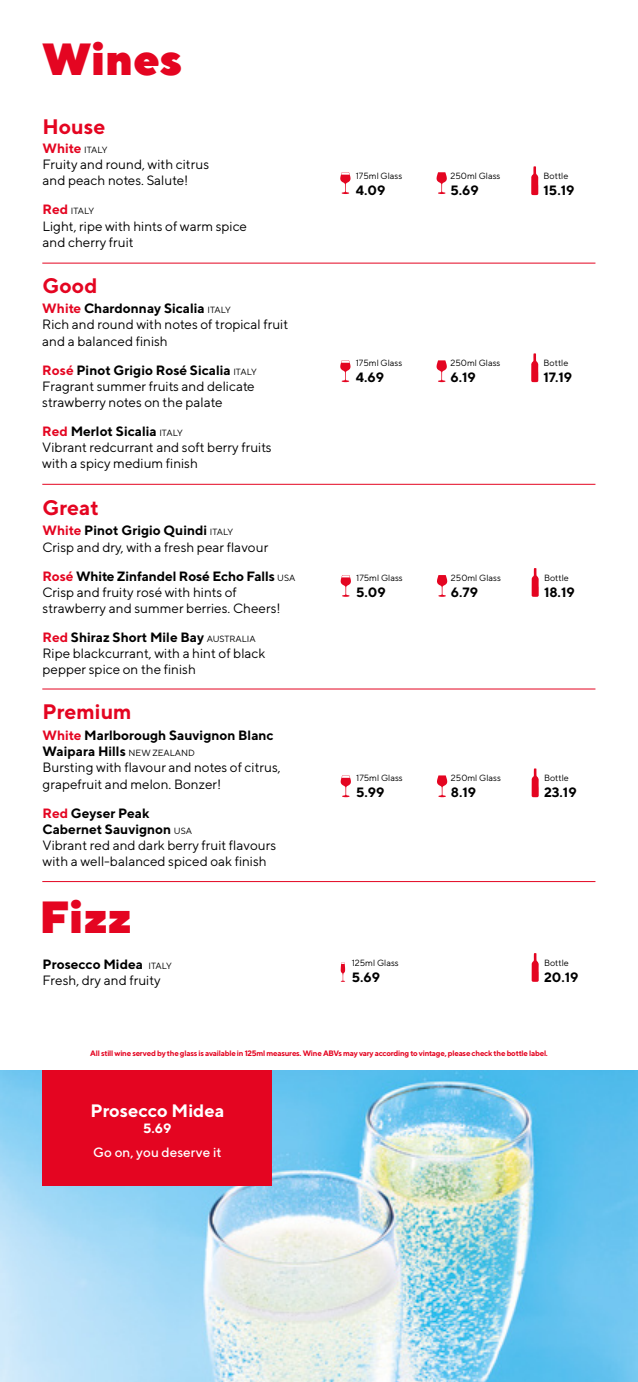
<style>
.page{position:relative;width:638px;height:1382px;background:#fff}
.page>*{position:absolute;margin:0;border:0;box-sizing:border-box;transform-origin:0 0}
.t1{font:900 45px "TT Norms";color:#e40521}
.t2{font:700 21px "TT Norms";color:#e40521}
.t3{font:700 18px "TT Norms";color:#fff}
.t4{font:13.5px/16.2px "TT Norms";color:#000}
.t5{font:700 13.5px "TT Norms";color:#000}
.t6{font:500 13.5px "TT Norms";color:#fff}
.t7{font:700 13.5px "TT Norms";color:#fff}
.t8{font:9px "TT Norms";color:#000}
.t9{font:700 7.8px "TT Norms";letter-spacing:-.03em;color:#e40521}
.s1{font-weight:700;color:#e40521}
.s2{font-size:9px}
.s3{font-weight:700;font-size:13.5px;color:#e40521}
.s4{font-weight:700}
</style>
<div class="page">
<img style="left:0;top:1070px;width:638px;height:312px">
<svg style="left:531px;top:568px;width:8px;height:29px"></svg>
<svg style="left:341px;top:575px;width:10px;height:22px"></svg>
<svg style="left:437px;top:575px;width:10px;height:22px"></svg>
<svg style="left:531px;top:768px;width:8px;height:29px"></svg>
<svg style="left:341px;top:775px;width:10px;height:22px"></svg>
<svg style="left:437px;top:775px;width:10px;height:22px"></svg>
<svg style="left:531px;top:166px;width:7px;height:29px"></svg>
<svg style="left:531px;top:353px;width:7px;height:29px"></svg>
<svg style="left:340px;top:360px;width:10px;height:22px"></svg>
<svg style="left:436px;top:360px;width:11px;height:22px"></svg>
<svg style="left:531px;top:953px;width:8px;height:29px"></svg>
<svg style="left:340px;top:962px;width:5px;height:20px"></svg>
<hr style="left:42px;top:263px;width:553px;height:1px;background:#e40521">
<hr style="left:42px;top:484px;width:553px;height:1px;background:#e40521">
<hr style="left:42px;top:689px;width:553px;height:1px;background:#e40521">
<hr style="left:42px;top:881px;width:553px;height:1px;background:#e40521">
<div style="left:43px;top:1070px;width:229px;height:116px;background:#e40521"></div>
<svg style="left:340px;top:172px;width:10px;height:22px"></svg>
<svg style="left:436px;top:172px;width:11px;height:22px"></svg>
<h1 class="t1" style="left:43px;top:30px;width:141px">Wines</h1>
<h2 class="t2" style="left:43px;top:113px;width:64px">House</h2>
<p class="t4" style="left:43px;top:140px;width:168px"><span class="s1">White</span> <span class="s2">ITALY<br></span>Fruity and round, with citrus and peach notes. Salute!</p>
<p class="t8" style="left:43px;top:206px;width:53px"><span class="s3">Red</span> ITALY</p>
<p class="t4" style="left:43px;top:217px;width:206px">Light, ripe with hints of warm spice and cherry fruit</p>
<h2 class="t2" style="left:43px;top:273px;width:56px">Good</h2>
<p class="t4" style="left:42px;top:300px;width:247px"><span class="s1">White</span> <span class="s4">Chardonnay Sicalia</span> <span class="s2">ITALY<br></span>Rich and round with notes of tropical fruit and a balanced finish</p>
<p class="t4" style="left:42px;top:361px;width:216px"><span class="s1">Rosé</span> <span class="s4">Pinot Grigio Rosé Sicalia</span> <span class="s2">ITALY<br></span>Fragrant summer fruits and delicate strawberry notes on the palate</p>
<p class="t4" style="left:42px;top:423px;width:231px"><span class="s1">Red</span> <span class="s4">Merlot Sicalia</span> <span class="s2">ITALY<br></span>Vibrant redcurrant and soft berry fruits with a spicy medium finish</p>
<h2 class="t2" style="left:43px;top:494px;width:58px">Great</h2>
<p class="t4" style="left:43px;top:522px;width:227px"><span class="s1">White</span> <span class="s4">Pinot Grigio Quindi</span> <span class="s2">ITALY<br></span>Crisp and dry, with a fresh pear flavour</p>
<p class="t4" style="left:43px;top:567px;width:254px"><span class="s1">Rosé</span> <span class="s4">White Zinfandel Rosé Echo Falls</span> <span class="s2">USA<br></span>Crisp and fruity rosé with hints of strawberry and summer berries. Cheers!</p>
<p class="t4" style="left:43px;top:629px;width:224px"><span class="s1">Red</span> <span class="s4">Shiraz Short Mile Bay</span> <span class="s2">AUSTRALIA<br></span>Ripe blackcurrant, with a hint of black pepper spice on the finish</p>
<h2 class="t2" style="left:43px;top:698px;width:91px">Premium</h2>
<p class="t4" style="left:43px;top:727px;width:240px"><span class="s1">White</span> <span class="s4">Marlborough Sauvignon Blanc Waipara Hills</span> <span class="s2">NEW ZEALAND<br></span>Bursting with flavour and notes of citrus, grapefruit and melon. Bonzer!</p>
<p class="t4" style="left:43px;top:804px;width:235px"><span class="s1">Red</span> <span class="s4">Geyser Peak<br>Cabernet Sauvignon</span> <span class="s2">USA<br></span>Vibrant red and dark berry fruit flavours with a well-balanced spiced oak finish</p>
<h1 class="t1" style="left:39px;top:888px;width:94px">Fizz</h1>
<p class="t4" style="left:43px;top:956px;width:131px"><span class="s4">Prosecco Midea</span> <span class="s2">ITALY<br></span>Fresh, dry and fruity</p>
<p class="t8" style="left:356px;top:170px;width:48px">175ml Glass</p>
<p class="t5" style="left:356px;top:182px;width:31px">4.09</p>
<p class="t8" style="left:450px;top:170px;width:51px">250ml Glass</p>
<p class="t5" style="left:450px;top:182px;width:30px">5.69</p>
<p class="t8" style="left:543px;top:170px;width:26px">Bottle</p>
<p class="t5" style="left:543px;top:182px;width:32px">15.19</p>
<p class="t8" style="left:356px;top:357px;width:48px">175ml Glass</p>
<p class="t5" style="left:356px;top:369px;width:30px">4.69</p>
<p class="t8" style="left:450px;top:357px;width:51px">250ml Glass</p>
<p class="t5" style="left:450px;top:369px;width:27px">6.19</p>
<p class="t8" style="left:543px;top:357px;width:26px">Bottle</p>
<p class="t5" style="left:543px;top:369px;width:30px">17.19</p>
<p class="t8" style="left:356px;top:572px;width:48px">175ml Glass</p>
<p class="t5" style="left:356px;top:584px;width:31px">5.09</p>
<p class="t8" style="left:451px;top:572px;width:51px">250ml Glass</p>
<p class="t5" style="left:451px;top:584px;width:29px">6.79</p>
<p class="t8" style="left:544px;top:572px;width:26px">Bottle</p>
<p class="t5" style="left:544px;top:584px;width:32px">18.19</p>
<p class="t8" style="left:356px;top:772px;width:48px">175ml Glass</p>
<p class="t5" style="left:356px;top:784px;width:30px">5.99</p>
<p class="t8" style="left:451px;top:772px;width:51px">250ml Glass</p>
<p class="t5" style="left:451px;top:784px;width:27px">8.19</p>
<p class="t8" style="left:544px;top:772px;width:26px">Bottle</p>
<p class="t5" style="left:544px;top:784px;width:34px">23.19</p>
<p class="t8" style="left:352px;top:957px;width:49px">125ml Glass</p>
<p class="t5" style="left:352px;top:969px;width:30px">5.69</p>
<p class="t8" style="left:544px;top:957px;width:26px">Bottle</p>
<p class="t5" style="left:544px;top:969px;width:36px">20.19</p>
<p class="t9" style="left:90px;top:1048px;width:459px">All still wine served by the glass is available in 125ml measures. Wine ABVs may vary according to vintage, please check the bottle label.</p>
<h3 class="t3" style="left:90px;top:1099px;width:135px">Prosecco Midea</h3>
<p class="t7" style="left:143px;top:1120px;width:30px">5.69</p>
<p class="t6" style="left:93px;top:1144px;width:130px">Go on, you deserve it</p>
</div>
